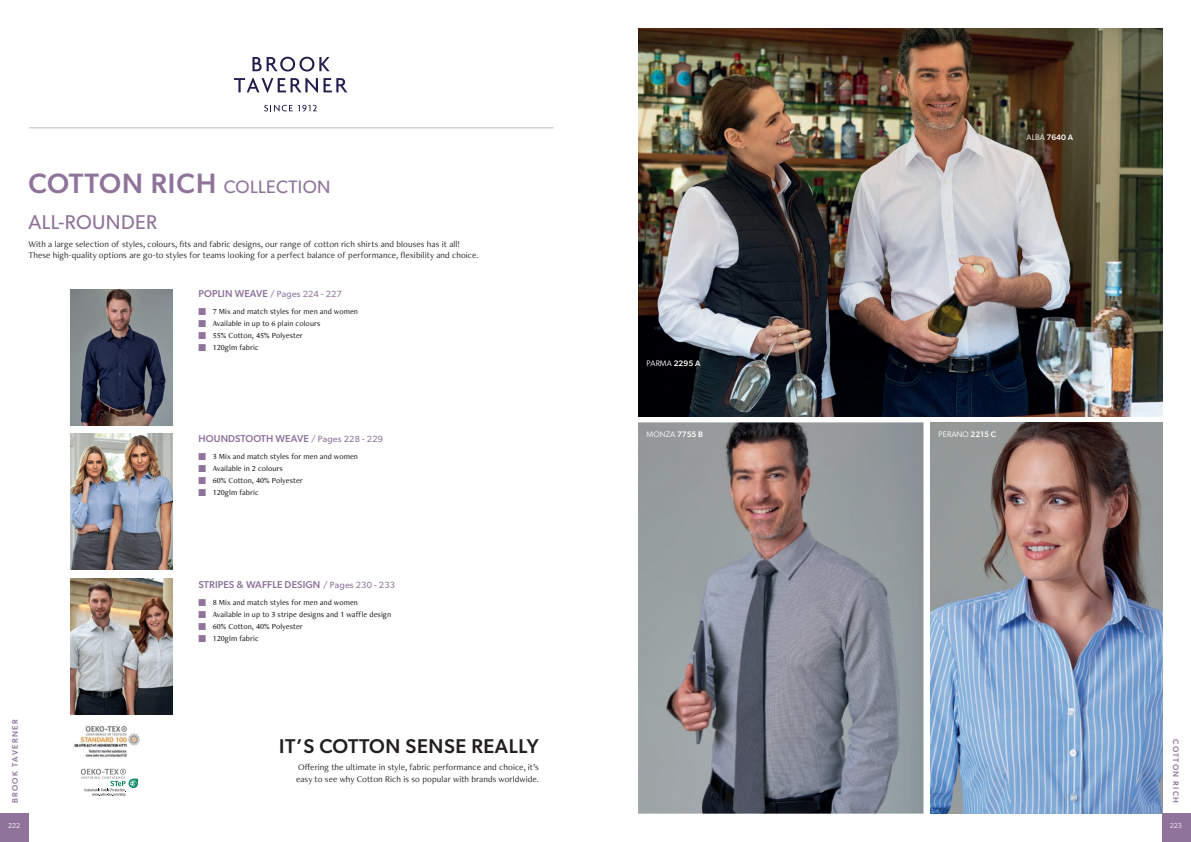
<style>
.page{position:relative;width:1191px;height:842px;background:#fff}
.page>*{position:absolute;margin:0;border:0;box-sizing:border-box;transform-origin:0 0}
.t1{font:500 28px "Gibson";letter-spacing:.04em;color:#8f739a}
.t2{font:500 20px "Gibson";letter-spacing:.03em;color:#231f20}
.t3{font:20px "Gibson";letter-spacing:.02em;color:#8f739a}
.t4{font:500 10px "Gibson";letter-spacing:.01em;color:#8f739a}
.t5{font:9px/11px "Freight Neo Pro";letter-spacing:.01em;color:#231f20}
.t6{font:9px "Gibson";letter-spacing:.02em;color:#8f739a}
.t7{font:500 8px "Freight Neo Pro";letter-spacing:.01em;color:#231f20}
.t8{font:8px "Gibson";letter-spacing:.01em;color:#fff}
.t9{font:500 8px "Gibson";letter-spacing:.17em;color:#8f739a}
.t10{font:500 8px "Gibson";color:#fff}
.t11{font:7px "Gibson";color:#fff}
.s1{font-weight:400;font-size:18px}
.s2{font-weight:500;font-size:10px}
.s3{color:#8f739a}
.s4{font-weight:400;font-size:9px}
.s5{font-weight:400}
.s6{font-weight:500}
</style>
<div class="page">
<div style="left:0;top:814px;width:28px;height:28px;background:#8f739a"></div>
<div style="left:1162px;top:814px;width:29px;height:28px;background:#8f739a"></div>
<hr style="left:29px;top:128px;width:524px;height:1px;background:#bcbdc0">
<img style="left:638px;top:422px;width:285px;height:392px">
<img style="left:930px;top:422px;width:232px;height:392px">
<img style="left:638px;top:28px;width:524px;height:389px">
<img style="left:71px;top:434px;width:102px;height:136px">
<img style="left:71px;top:289px;width:102px;height:136px">
<img style="left:71px;top:578px;width:102px;height:136px">
<svg style="left:252px;top:57px;width:78px;height:15px"></svg>
<svg style="left:234px;top:78px;width:113px;height:15px"></svg>
<svg style="left:264px;top:105px;width:53px;height:7px"></svg>
<img style="left:74px;top:725px;width:66px;height:32px">
<svg style="left:81px;top:769px;width:57px;height:27px"></svg>
<p class="t1" style="left:28px;top:167px;width:304px">COTTON RICH <span class="s1">COLLECTION</span></p>
<p class="t3" style="left:28px;top:210px;width:130px">ALL-ROUNDER</p>
<p class="t5" style="left:28px;top:239px;width:452px">With a large selection of styles, colours, fits and fabric designs, our range of cotton rich shirts and blouses has it all!<br>These high-quality options are go-to styles for teams looking for a perfect balance of performance, flexibility and choice.</p>
<p class="t6" style="left:198px;top:289px;width:145px"><span class="s2">POPLIN WEAVE</span> / Pages 224 - 227</p>
<p class="t7" style="left:198px;top:306px;width:161px"><span class="s3">■</span> 7 Mix and match styles for men and women</p>
<p class="t7" style="left:198px;top:318px;width:124px"><span class="s3">■</span> Available in up to 6 plain colours</p>
<p class="t7" style="left:198px;top:330px;width:106px"><span class="s3">■</span> 55% Cotton, 45% Polyester</p>
<p class="t7" style="left:198px;top:342px;width:62px"><span class="s3">■</span> 120glm fabric</p>
<p class="t4" style="left:198px;top:432px;width:186px">HOUNDSTOOTH WEAVE <span class="s4">/ Pages 228 - 229</span></p>
<p class="t7" style="left:198px;top:451px;width:161px"><span class="s3">■</span> 3 Mix and match styles for men and women</p>
<p class="t7" style="left:198px;top:463px;width:86px"><span class="s3">■</span> Available in 2 colours</p>
<p class="t7" style="left:198px;top:475px;width:106px"><span class="s3">■</span> 60% Cotton, 40% Polyester</p>
<p class="t7" style="left:198px;top:487px;width:62px"><span class="s3">■</span> 120glm fabric</p>
<p class="t9" style="left:10px;top:803px;width:85px;rotate:-90deg">BROOK TAVERNER</p>
<p class="t11" style="left:8px;top:822px;width:14px">222</p>
<p class="t4" style="left:198px;top:578px;width:198px">STRIPES &amp; WAFFLE DESIGN <span class="s4">/ Pages 230 - 233</span></p>
<p class="t7" style="left:198px;top:597px;width:161px"><span class="s3">■</span> 8 Mix and match styles for men and women</p>
<p class="t7" style="left:198px;top:609px;width:194px"><span class="s3">■</span> Available in up to 3 stripe designs and 1 waffle design</p>
<p class="t7" style="left:198px;top:621px;width:106px"><span class="s3">■</span> 60% Cotton, 40% Polyester</p>
<p class="t7" style="left:198px;top:633px;width:62px"><span class="s3">■</span> 120glm fabric</p>
<p class="t2" style="left:279px;top:734px;width:261px">IT’S COTTON SENSE REALLY</p>
<p class="t5" style="left:296px;top:761px;width:244px;line-height:12px">Offering the ultimate in style, fabric performance and choice, it’s easy to see why Cotton Rich is so popular with brands worldwide.</p>
<p class="t10" style="left:1026px;top:132px;width:48px"><span class="s5">ALBA</span> 7640 A</p>
<p class="t8" style="left:646px;top:359px;width:55px">PARMA <span class="s6">2295 A</span></p>
<p class="t8" style="left:646px;top:430px;width:58px">MONZA <span class="s6">7755 B</span></p>
<p class="t8" style="left:938px;top:430px;width:59px">PERANO <span class="s6">2215 C</span></p>
<p class="t9" style="left:1180px;top:739px;width:66px;rotate:90deg">COTTON RICH</p>
<p class="t11" style="left:1169px;top:822px;width:14px">223</p>
</div>
